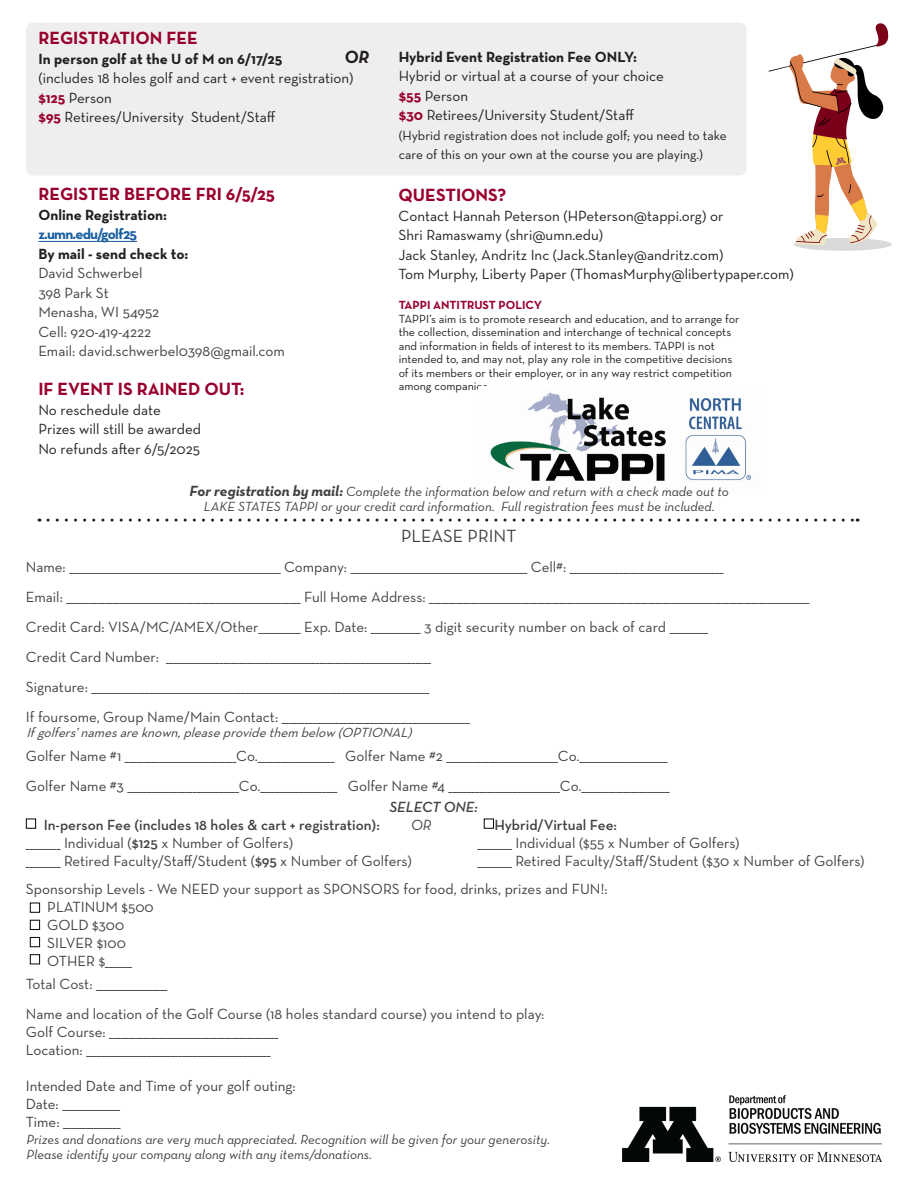
<style>
.page{position:relative;width:918px;height:1188px;background:#fff}
.page>*{position:absolute;margin:0;border:0;box-sizing:border-box;transform-origin:0 0}
.t1{font:700 18px "Neutraface Text";color:#98012d}
.t2{font:18px "Neutraface Text";color:#424142}
.t3{font:italic 700 18px "Neutraface Text";color:#231f20}
.t4{font:15px "Neutraface Text";color:#424142}
.t5{font:15px "Neutraface Text";color:#231f20}
.t6{font:15px/19.5px "Neutraface Text";color:#413f41}
.t7{font:700 15px/19.5px "Neutraface Text";color:#231f20}
.t8{font:600 15px "Neutraface Text";color:#424142}
.t9{font:italic 600 15px "Neutraface Text";color:#424142}
.t10{font:italic 15px "Neutraface Text";color:#424142}
.t11{font:italic 13.5px "Neutraface Text";color:#413f41}
.t12{font:13.5px/19.5px "Neutraface Text";color:#231f20}
.t13{font:italic 13.5px "Neutraface Text";color:#413f41}
.t14{font:12px/13.5px "Neutraface Text";color:#231f20}
.t15{font:700 12px "Neutraface Text";color:#98012d}
.s1{font-weight:700;color:#98012d}
.s2{color:#175d9e}
.s3{font-weight:700;font-size:15px}
.s4{font-weight:600}
</style>
<div class="page">
<div style="left:26px;top:23px;width:720px;height:152px;background:#eeeeef;border-radius:7px"></div>
<div style="left:794px;top:238px;width:98px;height:13px;background:#d9d9d9;border-radius:50%"></div>
<svg style="left:769px;top:23px;width:119px;height:222px"></svg>
<svg style="left:48px;top:519px;width:810px;height:3px"></svg>
<hr style="left:38px;top:241px;width:99px;height:1px;background:#175d9e">
<img style="left:490px;top:392px;width:262px;height:89px">
<img style="left:622px;top:1095px;width:259px;height:67px">
<div style="left:30px;top:903px;width:10px;height:10px;border:1px solid #040503"></div>
<div style="left:30px;top:920px;width:10px;height:10px;border:1px solid #040503"></div>
<div style="left:30px;top:937px;width:10px;height:10px;border:1px solid #040503"></div>
<div style="left:30px;top:954px;width:10px;height:10px;border:1px solid #040503"></div>
<div style="left:26px;top:819px;width:10px;height:10px;border:1px solid #040503"></div>
<div style="left:484px;top:819px;width:10px;height:10px;border:1px solid #040503"></div>
<p class="t1" style="left:38px;top:27px;width:161px">REGISTRATION FEE</p>
<p class="t7" style="left:38px;top:49px;width:245px">In person golf at the U of M on 6/17/25</p>
<p class="t5" style="left:38px;top:69px;width:316px">(includes 18 holes golf and cart + event registration)</p>
<p class="t5" style="left:38px;top:88px;width:75px"><span class="s1">$125</span> Person</p>
<p class="t5" style="left:38px;top:108px;width:239px"><span class="s1">$95</span> Retirees/University Student/Staff</p>
<p class="t3" style="left:345px;top:45px;width:26px">OR</p>
<p class="t1" style="left:38px;top:183px;width:238px">REGISTER BEFORE FRI 6/5/25</p>
<p class="t7" style="left:38px;top:205px;width:130px">Online Registration: <span class="s2">z.umn.edu/golf25</span></p>
<p class="t7" style="left:38px;top:244px;width:152px">By mail - send check to:</p>
<p class="t6" style="left:38px;top:263px;width:106px">David Schwerbel</p>
<p class="t6" style="left:38px;top:283px;width:72px">398 Park St</p>
<p class="t6" style="left:38px;top:302px;width:122px">Menasha, WI 54952</p>
<p class="t6" style="left:38px;top:322px;width:248px">Cell: 920-419-4222<br>Email: david.schwerbel0398@gmail.com</p>
<p class="t1" style="left:38px;top:378px;width:208px">IF EVENT IS RAINED OUT:</p>
<p class="t5" style="left:38px;top:400px;width:124px">No reschedule date</p>
<p class="t5" style="left:38px;top:420px;width:164px">Prizes will still be awarded</p>
<p class="t5" style="left:38px;top:439px;width:163px">No refunds after 6/5/2025</p>
<p class="t7" style="left:399px;top:47px;width:240px">Hybrid Event Registration Fee ONLY:</p>
<p class="t5" style="left:399px;top:67px;width:267px">Hybrid or virtual at a course of your choice</p>
<p class="t5" style="left:399px;top:86px;width:71px"><span class="s1">$55</span> Person</p>
<p class="t5" style="left:399px;top:106px;width:237px"><span class="s1">$30</span> Retirees/University Student/Staff</p>
<p class="t12" style="left:399px;top:125px;width:330px">(Hybrid registration does not include golf; you need to take care of this on your own at the course you are playing.)</p>
<p class="t1" style="left:399px;top:184px;width:109px">QUESTIONS?</p>
<p class="t5" style="left:399px;top:206px;width:326px">Contact Hannah Peterson (HPeterson@tappi.org) or</p>
<p class="t5" style="left:399px;top:226px;width:206px">Shri Ramaswamy (shri@umn.edu)</p>
<p class="t5" style="left:399px;top:245px;width:326px">Jack Stanley, Andritz Inc (Jack.Stanley@andritz.com)</p>
<p class="t5" style="left:399px;top:265px;width:397px">Tom Murphy, Liberty Paper (ThomasMurphy@libertypaper.com)</p>
<p class="t15" style="left:399px;top:297px;width:145px">TAPPI ANTITRUST POLICY</p>
<p class="t14" style="left:399px;top:312px;width:342px">TAPPI’s aim is to promote research and education, and to arrange for the collection, dissemination and interchange of technical concepts and information in fields of interest to its members. TAPPI is not intended to, and may not, play any role in the competitive decisions of its members or their employer, or in any way restrict competition among companies.</p>
<p class="t11" style="left:190px;top:483px;width:541px"><span class="s3">For registration by mail:</span> Complete the information below and return with a check made out to</p>
<p class="t11" style="left:204px;top:498px;width:512px">LAKE STATES TAPPI or your credit card information. Full registration fees must be included.</p>
<p class="t2" style="left:401px;top:524px;width:117px">PLEASE PRINT</p>
<p class="t4" style="left:26px;top:557px;width:699px">Name: _______________________________________________________ Company: ______________________________________________ Cell#: ________________________________________</p>
<p class="t4" style="left:26px;top:587px;width:785px">Email: _____________________________________________________________ Full Home Address: ___________________________________________________________________________________________________</p>
<p class="t4" style="left:26px;top:617px;width:684px">Credit Card: VISA/MC/AMEX/Other___________ Exp. Date: _____________ 3 digit security number on back of card __________</p>
<p class="t4" style="left:26px;top:647px;width:407px">Credit Card Number: _____________________________________________________________________</p>
<p class="t4" style="left:26px;top:677px;width:405px">Signature: ________________________________________________________________________________________</p>
<p class="t4" style="left:26px;top:707px;width:445px">If foursome, Group Name/Main Contact: _________________________________________________</p>
<p class="t4" style="left:26px;top:746px;width:643px">Golfer Name #1 _____________________________Co.____________________ Golfer Name #2 _____________________________Co._______________________</p>
<p class="t4" style="left:26px;top:776px;width:645px">Golfer Name #3 _____________________________Co.____________________ Golfer Name #4 _____________________________Co._______________________</p>
<p class="t9" style="left:389px;top:797px;width:90px">SELECT ONE:</p>
<p class="t8" style="left:44px;top:815px;width:338px">In-person Fee (includes 18 holes &amp; cart + registration):</p>
<p class="t10" style="left:411px;top:815px;width:22px">OR</p>
<p class="t4" style="left:26px;top:833px;width:269px">_________ Individual (<span class="s4">$125</span> x Number of Golfers)</p>
<p class="t4" style="left:26px;top:851px;width:387px">_________ Retired Faculty/Staff/Student (<span class="s4">$95</span> x Number of Golfers)</p>
<p class="t4" style="left:26px;top:880px;width:583px">Sponsorship Levels - We NEED your support as SPONSORS for food, drinks, prizes and FUN!:</p>
<p class="t4" style="left:47px;top:898px;width:108px">PLATINUM $500</p>
<p class="t4" style="left:47px;top:916px;width:79px">GOLD $300</p>
<p class="t4" style="left:47px;top:934px;width:80px">SILVER $100</p>
<p class="t4" style="left:47px;top:952px;width:86px">OTHER $_______</p>
<p class="t4" style="left:26px;top:974px;width:143px">Total Cost: ____________________</p>
<p class="t4" style="left:26px;top:1004px;width:520px">Name and location of the Golf Course (18 holes standard course) you intend to play:</p>
<p class="t4" style="left:26px;top:1022px;width:254px">Golf Course: ____________________________________________</p>
<p class="t6" style="left:26px;top:1040px;width:246px">Location: ________________________________________________</p>
<p class="t6" style="left:26px;top:1076px;width:271px">Intended Date and Time of your golf outing:</p>
<p class="t6" style="left:26px;top:1094px;width:96px">Date: _______________</p>
<p class="t6" style="left:26px;top:1112px;width:96px">Time: _______________</p>
<p class="t13" style="left:27px;top:724px;width:391px">Ifgolfers’namesareknown,pleaseprovidethem below (OPTIONAL)</p>
<p class="t8" style="left:495px;top:815px;width:124px">Hybrid/Virtual Fee:</p>
<p class="t4" style="left:477px;top:833px;width:264px">_________ Individual ($55 x Number of Golfers)</p>
<p class="t4" style="left:477px;top:851px;width:389px">_________ Retired Faculty/Staff/Student ($30 x Number of Golfers)</p>
<p class="t11" style="left:27px;top:1131px;width:525px">Prizes and donations are very much appreciated. Recognition will be given for your generosity.</p>
<p class="t11" style="left:27px;top:1146px;width:347px">Please identify your company along with any items/donations.</p>
</div>
